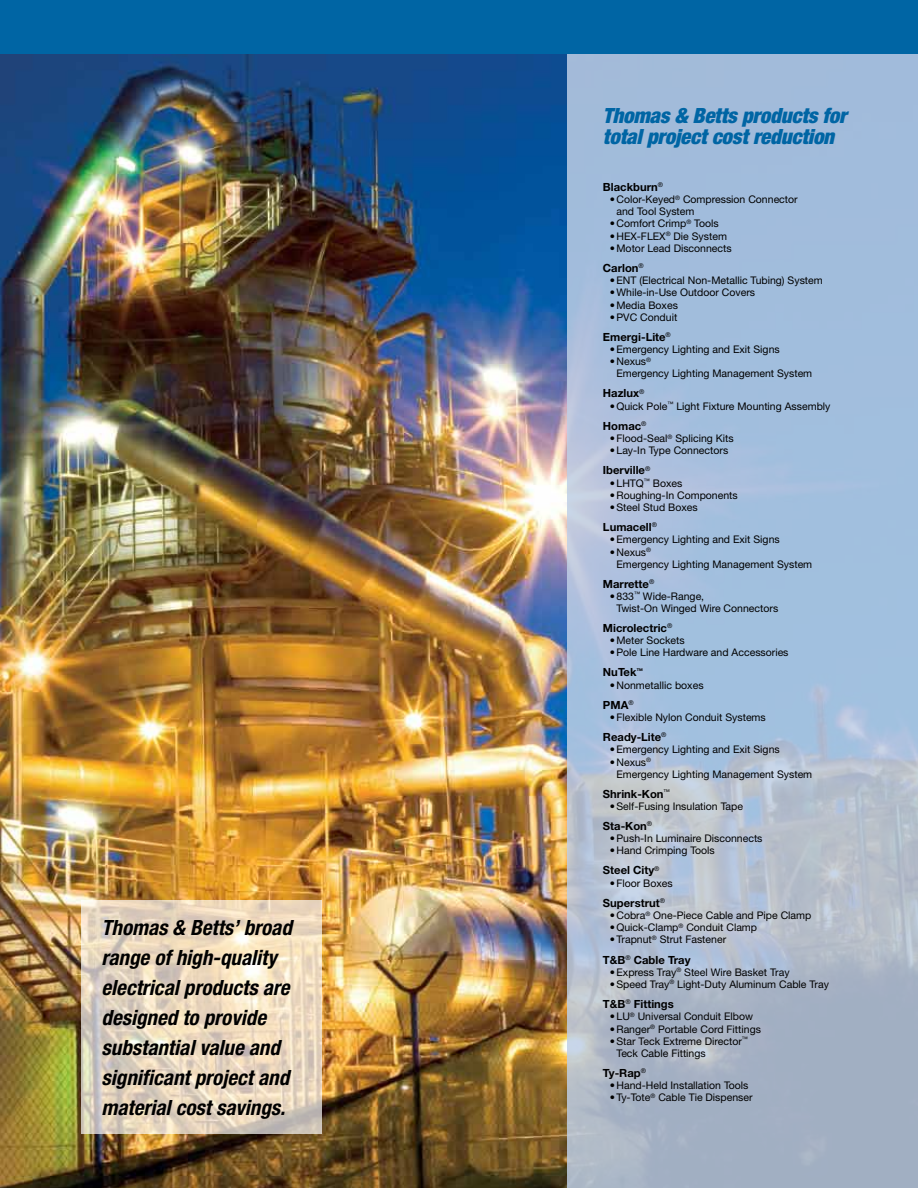
<style>
.page{position:relative;width:918px;height:1188px;background:#fff}
.page>*{position:absolute;margin:0;border:0;box-sizing:border-box;transform-origin:0 0}
.t1{font:italic 700 condensed 21px/30px "Helvetica Neue LT Std";color:#000}
.t2{font:italic 900 condensed 21px/21px "Helvetica Neue LT Std";letter-spacing:-.01em;color:#0065a4}
.t3{font:700 11.25px "Helvetica Neue LT Std";color:#000}
.t4{font:10.5px/12px "Helvetica Neue LT Std";color:#000}
</style>
<div class="page">
<img style="left:0;top:54px;width:567px;height:1134px">
<svg style="left:567px;top:54px;width:351px;height:1134px;background:#a8bcd5"></svg>
<svg style="left:81px;top:901px;width:241px;height:233px;background:#e6d6c0"></svg>
<div style="left:0;top:0;width:918px;height:54px;background:#0065a4"></div>
<h1 class="t1" style="left:102px;top:913px;width:192px">Thomas &amp; Betts’ broad range of high-quality electrical products are designed to provide substantial value and significant project and material cost savings.</h1>
<h1 class="t2" style="left:603px;top:105px;width:245px">Thomas &amp; Betts products for total project cost reduction</h1>
<p class="t3" style="left:603px;top:180px;width:62px">Blackburn<sup>®</sup></p>
<p class="t4" style="left:616px;top:193px;width:183px;text-indent:-7px">• Color-Keyed<sup>®</sup> Compression Connector and Tool System</p>
<p class="t4" style="left:610px;top:218px;width:111px">• Comfort Crimp<sup>®</sup> Tools</p>
<p class="t4" style="left:610px;top:230px;width:119px">• HEX-FLEX<sup>®</sup> Die System</p>
<p class="t4" style="left:610px;top:242px;width:124px">• Motor Lead Disconnects</p>
<p class="t3" style="left:603px;top:261px;width:42px">Carlon<sup>®</sup></p>
<p class="t4" style="left:610px;top:274px;width:215px">• ENT (Electrical Non-Metallic Tubing) System</p>
<p class="t4" style="left:610px;top:287px;width:147px">• While-in-Use Outdoor Covers</p>
<p class="t4" style="left:610px;top:299px;width:70px">• Media Boxes</p>
<p class="t4" style="left:610px;top:311px;width:69px">• PVC Conduit</p>
<p class="t3" style="left:603px;top:330px;width:69px">Emergi-Lite<sup>®</sup></p>
<p class="t4" style="left:610px;top:343px;width:172px">• Emergency Lighting and Exit Signs</p>
<p class="t4" style="left:617px;top:356px;width:197px;text-indent:-7px">• Nexus<sup>®<br></sup>Emergency Lighting Management System</p>
<p class="t3" style="left:603px;top:387px;width:43px">Hazlux<sup>®</sup></p>
<p class="t4" style="left:610px;top:400px;width:222px">• Quick Pole<sup>™</sup> Light Fixture Mounting Assembly</p>
<p class="t3" style="left:603px;top:419px;width:45px">Homac<sup>®</sup></p>
<p class="t4" style="left:610px;top:432px;width:126px">• Flood-Seal<sup>®</sup> Splicing Kits</p>
<p class="t4" style="left:610px;top:444px;width:120px">• Lay-In Type Connectors</p>
<p class="t3" style="left:603px;top:463px;width:49px">Iberville<sup>®</sup></p>
<p class="t4" style="left:610px;top:477px;width:74px">• LHTQ<sup>™</sup> Boxes</p>
<p class="t4" style="left:610px;top:489px;width:130px">• Roughing-In Components</p>
<p class="t4" style="left:610px;top:501px;width:90px">• Steel Stud Boxes</p>
<p class="t3" style="left:603px;top:520px;width:55px">Lumacell<sup>®</sup></p>
<p class="t4" style="left:610px;top:533px;width:172px">• Emergency Lighting and Exit Signs</p>
<p class="t4" style="left:617px;top:546px;width:197px;text-indent:-7px">• Nexus<sup>®<br></sup>Emergency Lighting Management System</p>
<p class="t3" style="left:603px;top:577px;width:53px">Marrette<sup>®</sup></p>
<p class="t4" style="left:616px;top:590px;width:163px;text-indent:-7px">• 833<sup>™</sup> Wide-Range,<br>Twist-On Winged Wire Connectors</p>
<p class="t3" style="left:603px;top:621px;width:71px">Microlectric<sup>®</sup></p>
<p class="t4" style="left:610px;top:634px;width:77px">• Meter Sockets</p>
<p class="t4" style="left:610px;top:646px;width:180px">• Pole Line Hardware and Accessories</p>
<p class="t3" style="left:603px;top:665px;width:42px">NuTek<sup>™</sup></p>
<p class="t4" style="left:610px;top:679px;width:95px">• Nonmetallic boxes</p>
<p class="t3" style="left:603px;top:698px;width:32px">PMA<sup>®</sup></p>
<p class="t4" style="left:610px;top:711px;width:158px">• Flexible Nylon Conduit Systems</p>
<p class="t3" style="left:603px;top:730px;width:65px">Ready-Lite<sup>®</sup></p>
<p class="t4" style="left:610px;top:743px;width:172px">• Emergency Lighting and Exit Signs</p>
<p class="t4" style="left:617px;top:756px;width:197px;text-indent:-7px">• Nexus<sup>®<br></sup>Emergency Lighting Management System</p>
<p class="t3" style="left:603px;top:787px;width:69px">Shrink-Kon<sup>™</sup></p>
<p class="t4" style="left:610px;top:800px;width:135px">• Self-Fusing Insulation Tape</p>
<p class="t3" style="left:603px;top:819px;width:51px">Sta-Kon<sup>®</sup></p>
<p class="t4" style="left:610px;top:832px;width:154px">• Push-In Luminaire Disconnects</p>
<p class="t4" style="left:610px;top:845px;width:107px">• Hand Crimping Tools</p>
<p class="t3" style="left:603px;top:864px;width:58px">Steel City<sup>®</sup></p>
<p class="t4" style="left:610px;top:877px;width:65px">• Floor Boxes</p>
<p class="t3" style="left:603px;top:896px;width:63px">Superstrut<sup>®</sup></p>
<p class="t4" style="left:610px;top:909px;width:203px">• Cobra<sup>®</sup> One-Piece Cable and Pipe Clamp</p>
<p class="t4" style="left:610px;top:921px;width:149px">• Quick-Clamp<sup>®</sup> Conduit Clamp</p>
<p class="t4" style="left:610px;top:934px;width:118px">• Trapnut<sup>®</sup> Strut Fastener</p>
<p class="t3" style="left:603px;top:953px;width:89px">T&amp;B<sup>®</sup> Cable Tray</p>
<p class="t4" style="left:610px;top:966px;width:181px">• Express Tray<sup>®</sup> Steel Wire Basket Tray</p>
<p class="t4" style="left:610px;top:978px;width:221px">• Speed Tray<sup>®</sup> Light-Duty Aluminum Cable Tray</p>
<p class="t3" style="left:603px;top:997px;width:72px">T&amp;B<sup>®</sup> Fittings</p>
<p class="t4" style="left:610px;top:1010px;width:145px">• LU<sup>®</sup> Universal Conduit Elbow</p>
<p class="t4" style="left:610px;top:1023px;width:153px">• Ranger<sup>®</sup> Portable Cord Fittings</p>
<p class="t4" style="left:616px;top:1035px;width:133px;text-indent:-7px">• Star Teck Extreme Director<sup>™<br></sup>Teck Cable Fittings</p>
<p class="t3" style="left:603px;top:1066px;width:44px">Ty-Rap<sup>®</sup></p>
<p class="t4" style="left:610px;top:1079px;width:140px">• Hand-Held Installation Tools</p>
<p class="t4" style="left:610px;top:1091px;width:144px">• Ty-Tote<sup>®</sup> Cable Tie Dispenser</p>
</div>
